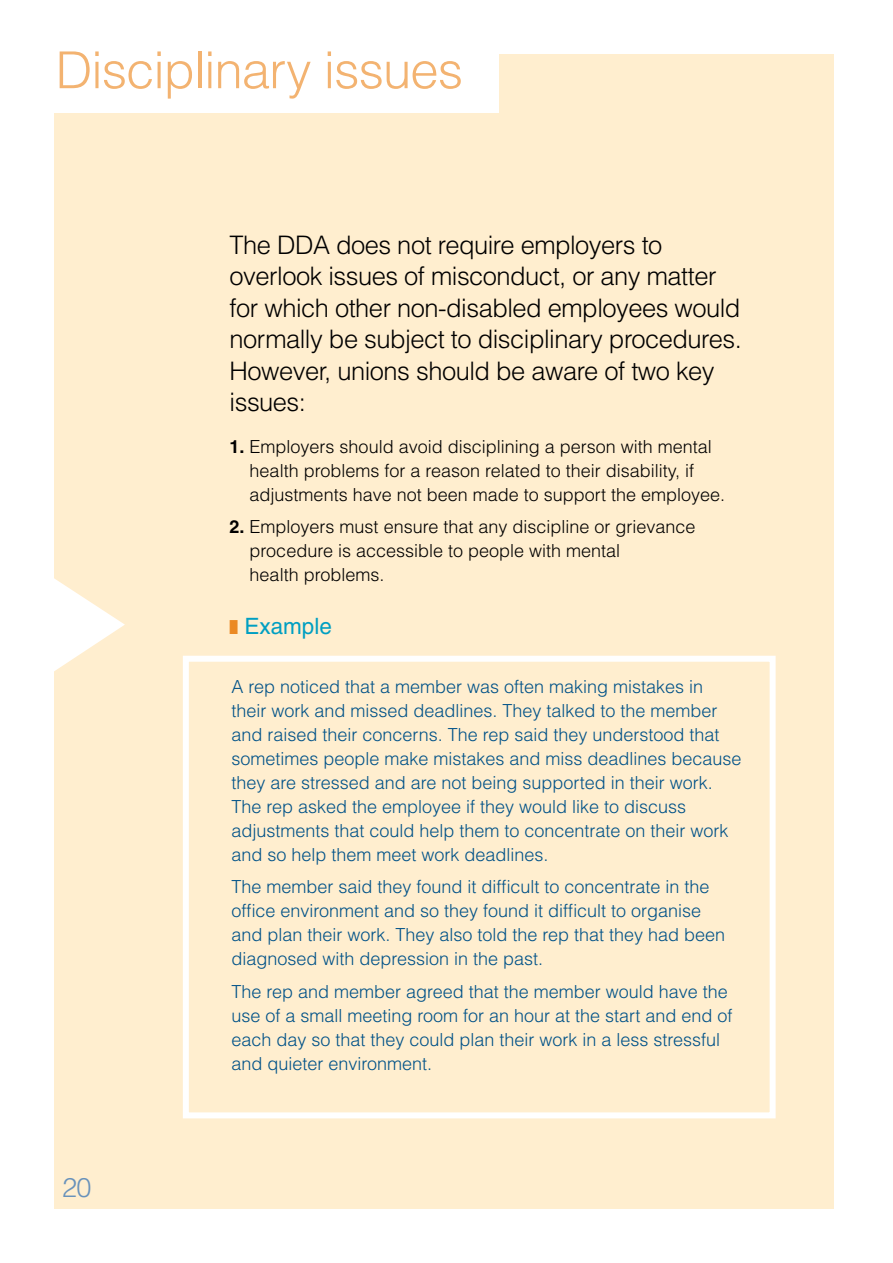
<style>
.page{position:relative;width:893px;height:1263px;background:#fff}
.page>*{position:absolute;margin:0;border:0;box-sizing:border-box;transform-origin:0 0}
.t1{font:300 51px "Helvetica";letter-spacing:-.02em;color:#f3b371}
.t2{font:300 27px "Helvetica";color:#6992bb}
.t3{font:300 25.5px/31.5px "Helvetica";letter-spacing:-.02em;color:#000}
.t4{font:22.5px "Helvetica";color:#009fc2}
.t5{font:300 18px/24px "Helvetica";color:#005288}
.t6{font:300 18px/24px "Helvetica";color:#000}
.s1{font-weight:700}
.s2{color:#eb8923}
</style>
<div class="page">
<div style="left:54px;top:54px;width:779px;height:1155px;background:#ffeecf"></div>
<div style="left:183px;top:656px;width:593px;height:462px;border:6px solid #fff"></div>
<div style="left:0;top:0;width:498px;height:113px;background:#fff"></div>
<svg style="left:54px;top:578px;width:71px;height:93px"></svg>
<h1 class="t1" style="left:56px;top:38px;width:409px">Disciplinary issues</h1>
<h3 class="t3" style="left:230px;top:228px;width:514px">The DDA does not require employers to overlook issues of misconduct, or any matter for which other non-disabled employees would normally be subject to disciplinary procedures.<br>However, unions should be aware of two key issues:</h3>
<p class="t6" style="left:250px;top:434px;width:477px;text-indent:-20px"><span class="s1">1.</span> Employers should avoid disciplining a person with mental health problems for a reason related to their disability, if adjustments have not been made to support the employee.</p>
<p class="t6" style="left:250px;top:514px;width:447px;text-indent:-20px"><span class="s1">2.</span> Employers must ensure that any discipline or grievance procedure is accessible to people with mental<br>health problems.</p>
<p class="t4" style="left:230px;top:613px;width:104px"><span class="s2">■</span> Example</p>
<h2 class="t2" style="left:62px;top:1171px;width:31px">20</h2>
<p class="t5" style="left:231px;top:674px;width:512px">A rep noticed that a member was often making mistakes in their work and missed deadlines. They talked to the member and raised their concerns. The rep said they understood that sometimes people make mistakes and miss deadlines because they are stressed and are not being supported in their work.<br>The rep asked the employee if they would like to discuss adjustments that could help them to concentrate on their work and so help them meet work deadlines.</p>
<p class="t5" style="left:231px;top:874px;width:495px">The member said they found it difficult to concentrate in the office environment and so they found it difficult to organise and plan their work. They also told the rep that they had been diagnosed with depression in the past.</p>
<p class="t5" style="left:231px;top:979px;width:503px">The rep and member agreed that the member would have the use of a small meeting room for an hour at the start and end of each day so that they could plan their work in a less stressful and quieter environment.</p>
</div>
